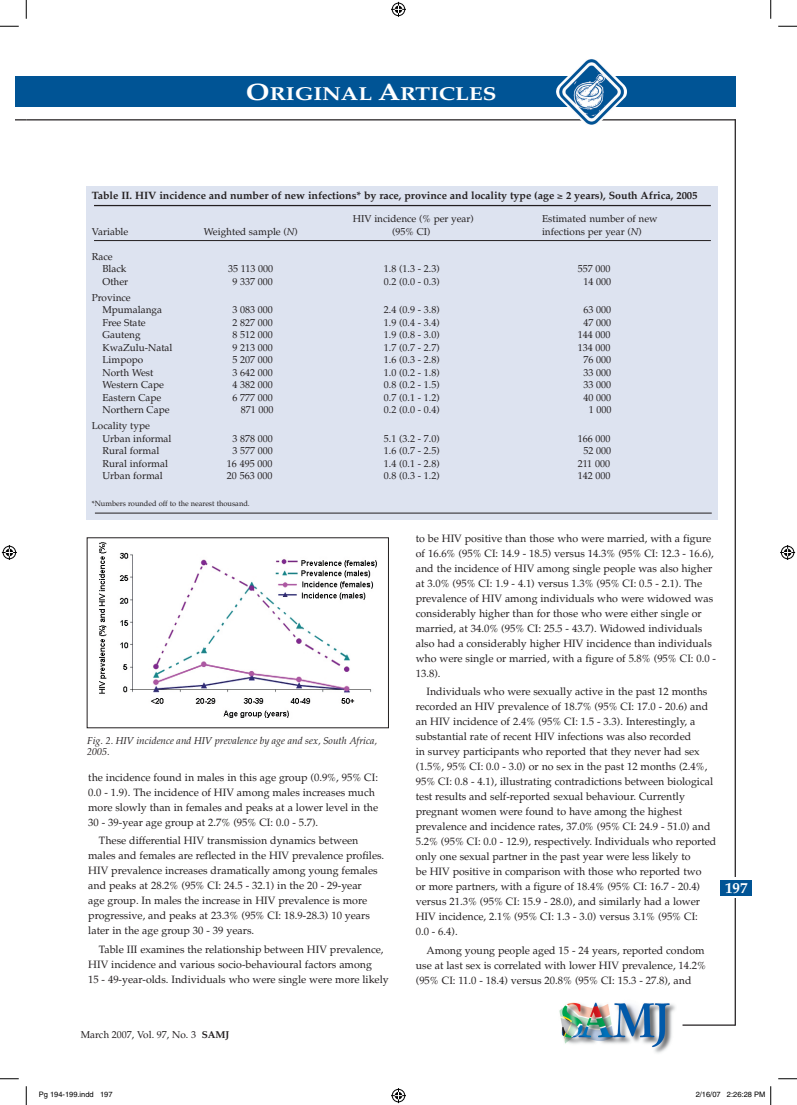
<style>
.page{position:relative;width:797px;height:1105px;background:#fff}
.page>*{position:absolute;margin:0;border:0;box-sizing:border-box;transform-origin:0 0}
.t1{font:700 18.75px "Palatino";color:#fff;scale:1.2 1}
.t2{font:700 15px "Palatino";color:#fff}
.t3{font:10.62px/15px "Palatino";color:#231f20}
.t4{font:700 10.62px "Palatino";color:#231f20}
.t5{font:10px/12.5px "Palatino";color:#231f20}
.t6{font:italic 10px/11.2px "Palatino";color:#231f20}
.t7{font:7.5px "Palatino";color:#231f20}
.t8{font:7.5px "Helvetica";color:#000}
.s1{font-size:23.75px}
.s2{font-style:italic}
.s3{font-weight:700}
</style>
<div class="page">
<div style="left:16px;top:77px;width:10px;height:30px;background:#005495"></div>
<hr style="left:734px;top:119px;width:2px;height:906px;background:#231f20">
<div style="left:723px;top:877px;width:23px;height:21px;background:#fff"></div>
<hr style="left:682px;top:1024px;width:53px;height:2px;background:#231f20">
<div style="left:26px;top:77px;width:709px;height:30px;background:#005495"></div>
<hr style="left:26px;top:119px;width:709px;height:1px;background:#231f20">
<img style="left:555px;top:59px;width:72px;height:66px">
<img style="left:559px;top:1002px;width:117px;height:51px">
<div style="left:719px;top:880px;width:32px;height:16px;background:#005495"></div>
<img style="left:99px;top:542px;width:278px;height:176px">
<div style="left:87px;top:186px;width:631px;height:333px;background:#dde3f0"></div>
<hr style="left:94px;top:205px;width:617px;height:1px;background:#231f20">
<hr style="left:95px;top:513px;width:616px;height:1px;background:#231f20">
<hr style="left:94px;top:240px;width:617px;height:1px;background:#231f20">
<svg style="left:0;top:25px;width:19px;height:2px"></svg>
<svg style="left:778px;top:25px;width:19px;height:2px"></svg>
<svg style="left:0;top:1078px;width:19px;height:1px"></svg>
<svg style="left:778px;top:1078px;width:19px;height:1px"></svg>
<svg style="left:25px;top:0;width:2px;height:19px"></svg>
<svg style="left:25px;top:1086px;width:2px;height:19px"></svg>
<svg style="left:770px;top:0;width:1px;height:19px"></svg>
<svg style="left:391px;top:2px;width:15px;height:15px"></svg>
<svg style="left:391px;top:1088px;width:15px;height:15px"></svg>
<svg style="left:2px;top:545px;width:15px;height:15px"></svg>
<svg style="left:780px;top:545px;width:15px;height:15px"></svg>
<svg style="left:770px;top:1086px;width:1px;height:19px"></svg>
<h1 class="t1" style="left:246px;top:82px;width:210px"><span class="s1">O</span>RIGINAL <span class="s1">A</span>RTICLES</h1>
<p class="t4" style="left:92px;top:189px;width:607px">Table II. HIV incidence and number of new infections* by race, province and locality type (age ≥ 2 years), South Africa, 2005</p>
<p class="t5" style="left:353px;top:213px;width:123px">HIV incidence (% per year)</p>
<p class="t5" style="left:542px;top:213px;width:117px">Estimated number of new</p>
<p class="t5" style="left:92px;top:225px;width:38px">Variable</p>
<p class="t5" style="left:204px;top:225px;width:96px">Weighted sample (<span class="s2">N</span>)</p>
<p class="t5" style="left:392px;top:225px;width:40px">(95% CI)</p>
<p class="t5" style="left:542px;top:225px;width:101px">infections per year (<span class="s2">N</span>)</p>
<p class="t5" style="left:102px;top:250px;width:26px;text-indent:-11px">Race<br>Black</p>
<p class="t5" style="left:228px;top:263px;width:46px">35 113 000</p>
<p class="t5" style="left:384px;top:263px;width:57px">1.8 (1.3 - 2.3)</p>
<p class="t5" style="left:578px;top:263px;width:34px">557 000</p>
<p class="t5" style="left:102px;top:275px;width:27px">Other</p>
<p class="t5" style="left:232px;top:275px;width:42px">9 337 000</p>
<p class="t5" style="left:384px;top:275px;width:57px">0.2 (0.0 - 0.3)</p>
<p class="t5" style="left:583px;top:275px;width:29px">14 000</p>
<p class="t5" style="left:102px;top:291px;width:61px;text-indent:-11px">Province<br>Mpumalanga</p>
<p class="t5" style="left:232px;top:304px;width:42px">3 083 000</p>
<p class="t5" style="left:384px;top:304px;width:57px">2.4 (0.9 - 3.8)</p>
<p class="t5" style="left:583px;top:304px;width:29px">63 000</p>
<p class="t5" style="left:102px;top:316px;width:45px">Free State</p>
<p class="t5" style="left:232px;top:316px;width:42px">2 827 000</p>
<p class="t5" style="left:384px;top:316px;width:57px">1.9 (0.4 - 3.4)</p>
<p class="t5" style="left:583px;top:316px;width:29px">47 000</p>
<p class="t5" style="left:102px;top:329px;width:40px">Gauteng</p>
<p class="t5" style="left:232px;top:329px;width:42px">8 512 000</p>
<p class="t5" style="left:384px;top:329px;width:57px">1.9 (0.8 - 3.0)</p>
<p class="t5" style="left:578px;top:329px;width:34px">144 000</p>
<p class="t5" style="left:102px;top:341px;width:72px">KwaZulu-Natal</p>
<p class="t5" style="left:232px;top:341px;width:42px">9 213 000</p>
<p class="t5" style="left:384px;top:341px;width:57px">1.7 (0.7 - 2.7)</p>
<p class="t5" style="left:578px;top:341px;width:34px">134 000</p>
<p class="t5" style="left:102px;top:354px;width:42px">Limpopo</p>
<p class="t5" style="left:232px;top:354px;width:42px">5 207 000</p>
<p class="t5" style="left:384px;top:354px;width:57px">1.6 (0.3 - 2.8)</p>
<p class="t5" style="left:583px;top:354px;width:29px">76 000</p>
<p class="t5" style="left:102px;top:366px;width:52px">North West</p>
<p class="t5" style="left:232px;top:366px;width:42px">3 642 000</p>
<p class="t5" style="left:384px;top:366px;width:57px">1.0 (0.2 - 1.8)</p>
<p class="t5" style="left:583px;top:366px;width:29px">33 000</p>
<p class="t5" style="left:102px;top:379px;width:63px">Western Cape</p>
<p class="t5" style="left:232px;top:379px;width:42px">4 382 000</p>
<p class="t5" style="left:384px;top:379px;width:57px">0.8 (0.2 - 1.5)</p>
<p class="t5" style="left:583px;top:379px;width:29px">33 000</p>
<p class="t5" style="left:102px;top:391px;width:60px">Eastern Cape</p>
<p class="t5" style="left:232px;top:391px;width:42px">6 777 000</p>
<p class="t5" style="left:384px;top:391px;width:57px">0.7 (0.1 - 1.2)</p>
<p class="t5" style="left:583px;top:391px;width:29px">40 000</p>
<p class="t5" style="left:102px;top:404px;width:69px">Northern Cape</p>
<p class="t5" style="left:241px;top:404px;width:34px">871 000</p>
<p class="t5" style="left:384px;top:404px;width:57px">0.2 (0.0 - 0.4)</p>
<p class="t5" style="left:589px;top:404px;width:24px">1 000</p>
<p class="t5" style="left:102px;top:420px;width:71px;text-indent:-11px">Locality type<br>Urban informal</p>
<p class="t5" style="left:232px;top:432px;width:42px">3 878 000</p>
<p class="t5" style="left:384px;top:432px;width:57px">5.1 (3.2 - 7.0)</p>
<p class="t5" style="left:578px;top:432px;width:34px">166 000</p>
<p class="t5" style="left:102px;top:445px;width:58px">Rural formal</p>
<p class="t5" style="left:232px;top:445px;width:42px">3 577 000</p>
<p class="t5" style="left:384px;top:445px;width:57px">1.6 (0.7 - 2.5)</p>
<p class="t5" style="left:583px;top:445px;width:29px">52 000</p>
<p class="t5" style="left:102px;top:457px;width:67px">Rural informal</p>
<p class="t5" style="left:227px;top:457px;width:47px">16 495 000</p>
<p class="t5" style="left:384px;top:457px;width:57px">1.4 (0.1 - 2.8)</p>
<p class="t5" style="left:578px;top:457px;width:34px">211 000</p>
<p class="t5" style="left:102px;top:470px;width:62px">Urban formal</p>
<p class="t5" style="left:227px;top:470px;width:47px">20 563 000</p>
<p class="t5" style="left:384px;top:470px;width:57px">0.8 (0.3 - 1.2)</p>
<p class="t5" style="left:578px;top:470px;width:34px">142 000</p>
<p class="t7" style="left:92px;top:499px;width:159px">*Numbers rounded off to the nearest thousand.</p>
<p class="t6" style="left:87px;top:735px;width:291px">Fig. 2. HIV incidence and HIV prevalence by age and sex, South Africa,<br>2005.</p>
<p class="t3" style="left:88px;top:770px;width:291px">the incidence found in males in this age group (0.9%, 95% CI:<br>0.0 - 1.9). The incidence of HIV among males increases much more slowly than in females and peaks at a lower level in the 30 - 39-year age group at 2.7% (95% CI: 0.0 - 5.7).</p>
<p class="t3" style="left:88px;top:833px;width:297px;text-indent:11px">These differential HIV transmission dynamics between males and females are reflected in the HIV prevalence profiles.<br>HIV prevalence increases dramatically among young females and peaks at 28.2% (95% CI: 24.5 - 32.1) in the 20 - 29-year<br>age group. In males the increase in HIV prevalence is more progressive, and peaks at 23.3% (95% CI: 18.9-28.3) 10 years later in the age group 30 - 39 years.</p>
<p class="t3" style="left:88px;top:942px;width:302px;text-indent:11px">Table III examines the relationship between HIV prevalence,<br>HIV incidence and various socio-behavioural factors among<br>15 - 49-year-olds. Individuals who were single were more likely</p>
<p class="t3" style="left:416px;top:531px;width:302px">to be HIV positive than those who were married, with a figure of 16.6% (95% CI: 14.9 - 18.5) versus 14.3% (95% CI: 12.3 - 16.6), and the incidence of HIV among single people was also higher at 3.0% (95% CI: 1.9 - 4.1) versus 1.3% (95% CI: 0.5 - 2.1). The prevalence of HIV among individuals who were widowed was considerably higher than for those who were either single or married, at 34.0% (95% CI: 25.5 - 43.7). Widowed individuals also had a considerably higher HIV incidence than individuals who were single or married, with a figure of 5.8% (95% CI: 0.0 - 13.8).</p>
<p class="t3" style="left:416px;top:684px;width:302px;text-indent:11px">Individuals who were sexually active in the past 12 months recorded an HIV prevalence of 18.7% (95% CI: 17.0 - 20.6) and an HIV incidence of 2.4% (95% CI: 1.5 - 3.3). Interestingly, a substantial rate of recent HIV infections was also recorded<br>in survey participants who reported that they never had sex (1.5%, 95% CI: 0.0 - 3.0) or no sex in the past 12 months (2.4%, 95% CI: 0.8 - 4.1), illustrating contradictions between biological test results and self-reported sexual behaviour. Currently pregnant women were found to have among the highest prevalence and incidence rates, 37.0% (95% CI: 24.9 - 51.0) and 5.2% (95% CI: 0.0 - 12.9), respectively. Individuals who reported only one sexual partner in the past year were less likely to<br>be HIV positive in comparison with those who reported two<br>or more partners, with a figure of 18.4% (95% CI: 16.7 - 20.4) versus 21.3% (95% CI: 15.9 - 28.0), and similarly had a lower HIV incidence, 2.1% (95% CI: 1.3 - 3.0) versus 3.1% (95% CI:<br>0.0 - 6.4).</p>
<p class="t3" style="left:416px;top:943px;width:292px;text-indent:11px">Among young people aged 15 - 24 years, reported condom use at last sex is correlated with lower HIV prevalence, 14.2% (95% CI: 11.0 - 18.4) versus 20.8% (95% CI: 15.3 - 27.8), and</p>
<h2 class="t2" style="left:725px;top:879px;width:24px">197</h2>
<p class="t5" style="left:81px;top:1029px;width:150px">March 2007, Vol. 97, No. 3 <span class="s3">SAMJ</span></p>
<p class="t8" style="left:39px;top:1090px;width:75px">Pg 194-199.indd 197</p>
<p class="t8" style="left:695px;top:1090px;width:71px">2/16/07 2:26:28 PM</p>
</div>
